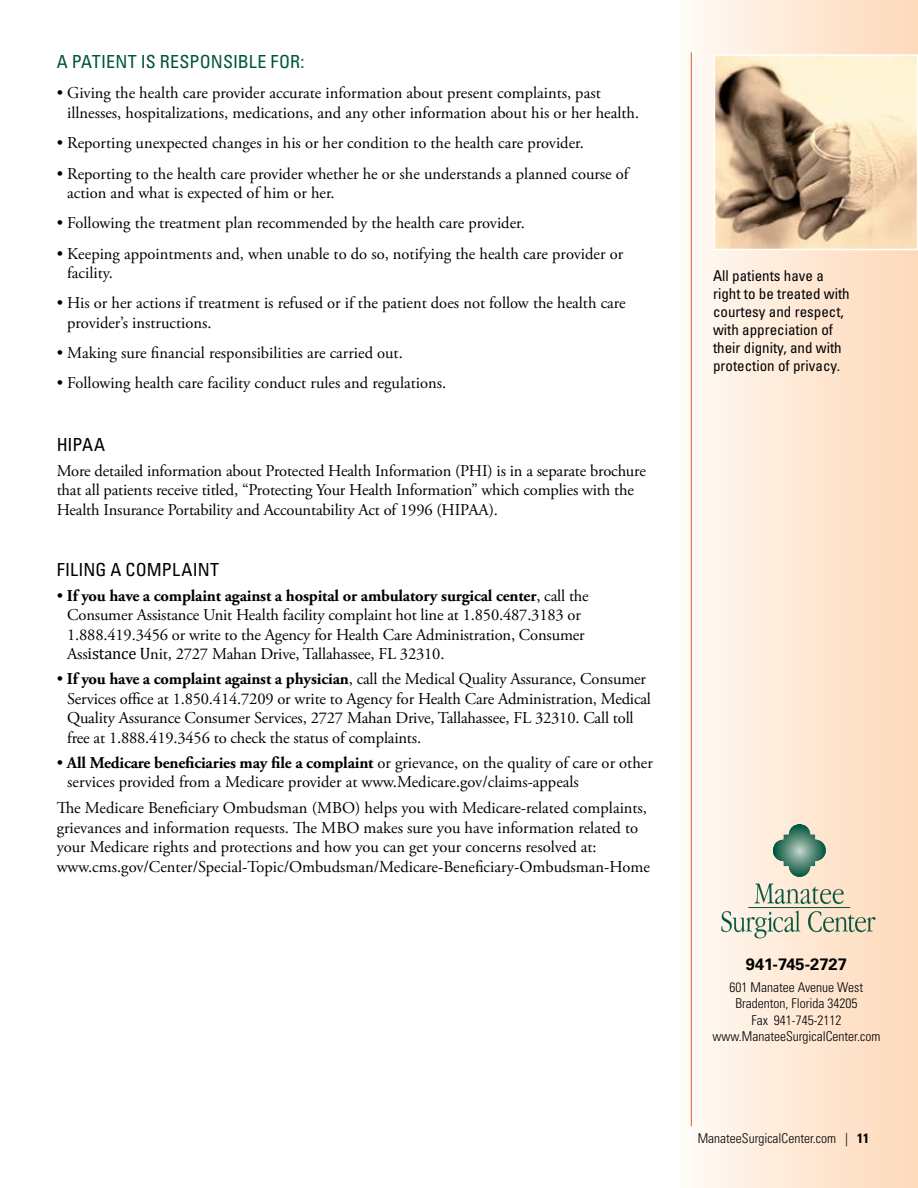
<style>
.page{position:relative;width:918px;height:1188px;background:#fff}
.page>*{position:absolute;margin:0;border:0;box-sizing:border-box;transform-origin:0 0}
.t1{font:condensed 18px "Univers LT Std";letter-spacing:.005em;color:#00553d}
.t2{font:condensed 18px "Univers LT Std";letter-spacing:.005em;color:#000}
.t3{font:16.5px/19.5px "Adobe Garamond Pro";color:#000}
.t4{font:700 16.5px "Univers LT Std";color:#000}
.t5{font:condensed 15px/18px "Univers LT Std";color:#000}
.t6{font:300 condensed 13.5px/16.5px "Univers LT Std";color:#000;text-align:center}
.s1{font-weight:700}
.s2{font-family:"Cambria"}
</style>
<div class="page">
<div style="left:681px;top:0;width:237px;height:1188px;background:linear-gradient(to right,#fffaf6,#fed8b8)"></div>
<hr style="left:691px;top:52px;width:1px;height:1074px;background:#e15e25">
<img style="left:717px;top:57px;width:198px;height:190px">
<div style="left:714px;top:54px;width:204px;height:196px;border:2px solid #fff"></div>
<svg style="left:755px;top:884px;width:89px;height:20px;background:#c1c4b0"></svg>
<svg style="left:721px;top:911px;width:80px;height:28px;background:#cfd1c1"></svg>
<svg style="left:808px;top:911px;width:68px;height:21px"></svg>
<svg style="left:773px;top:824px;width:53px;height:53px;background:#90aa98"></svg>
<hr style="left:748px;top:907px;width:102px;height:1px;background:#00553d">
<p class="t1" style="left:57px;top:50px;width:249px">A PATIENT IS RESPONSIBLE FOR:</p>
<p class="t3" style="left:67px;top:84px;width:573px;text-indent:-10px">• Giving the health care provider accurate information about present complaints, past illnesses, hospitalizations, medications, and any other information about his or her health.</p>
<p class="t3" style="left:57px;top:134px;width:529px">• Reporting unexpected changes in his or her condition to the health care provider.</p>
<p class="t3" style="left:67px;top:164px;width:563px;text-indent:-10px">• Reporting to the health care provider whether he or she understands a planned course of action and what is expected of him or her.</p>
<p class="t3" style="left:57px;top:214px;width:470px">• Following the treatment plan recommended by the health care provider.</p>
<p class="t3" style="left:67px;top:244px;width:557px;text-indent:-10px">• Keeping appointments and, when unable to do so, notifying the health care provider or facility.</p>
<p class="t3" style="left:67px;top:294px;width:560px;text-indent:-10px">• His or her actions if treatment is refused or if the patient does not follow the health care provider’s instructions.</p>
<p class="t3" style="left:57px;top:344px;width:348px">• Making sure financial responsibilities are carried out.</p>
<p class="t3" style="left:57px;top:374px;width:391px">• Following health care facility conduct rules and regulations.</p>
<p class="t2" style="left:57px;top:433px;width:50px">HIPAA</p>
<p class="t3" style="left:57px;top:461px;width:591px">More detailed information about Protected Health Information (PHI) is in a separate brochure that all patients receive titled, “Protecting Your Health Information” which complies with the<br>Health Insurance Portability and Accountability Act of 1996 (HIPAA).</p>
<p class="t2" style="left:57px;top:558px;width:164px">FILING A COMPLAINT</p>
<p class="t3" style="left:67px;top:587px;width:523px;text-indent:-10px">• <span class="s1">If you have a complaint against a hospital or ambulatory surgical center</span>, call the Consumer Assistance Unit Health facility complaint hot line at 1.850.487.3183 or 1.888.419.3456 or write to the Agency for Health Care Administration, Consumer Ass<span class="s2">istance U</span>nit, 2727 Mahan Drive, Tallahassee, FL 32310.</p>
<p class="t3" style="left:67px;top:670px;width:585px;text-indent:-10px">• <span class="s1">If you have a complaint against a physician</span>, call the Medical Quality Assurance, Consumer Services office at 1.850.414.7209 or write to Agency for Health Care Administration, Medical Quality Assurance Consumer Services, 2727 Mahan Drive, Tallahassee, FL 32310. Call toll free at 1.888.419.3456 to check the status of complaints.</p>
<p class="t3" style="left:67px;top:753px;width:587px;text-indent:-11px">• <span class="s1">All Medicare beneficiaries may file a complaint</span> or grievance, on the quality of care or other services provided from a Medicare provider at www.Medicare.gov/claims-appeals</p>
<p class="t3" style="left:57px;top:799px;width:595px">The Medicare Beneficiary Ombudsman (MBO) helps you with Medicare-related complaints, grievances and information requests. The MBO makes sure you have information related to your Medicare rights and protections and how you can get your concerns resolved at: www.cms.gov/Center/Special-Topic/Ombudsman/Medicare-Beneficiary-Ombudsman-Home</p>
<p class="t5" style="left:713px;top:267px;width:138px">All patients have a right to be treated with courtesy and respect, with appreciation of their dignity, and with protection of privacy.</p>
<p class="t4" style="left:746px;top:954px;width:102px">941-745-2727</p>
<p class="t6" style="left:713px;top:979px;width:169px">601 Manatee Avenue West<br>Bradenton, Florida 34205<br>Fax 941-745-2112 www.ManateeSurgicalCenter.com</p>
<p class="t6" style="left:698px;top:1130px;width:173px">ManateeSurgicalCenter.com | <span class="s1">11</span></p>
</div>
